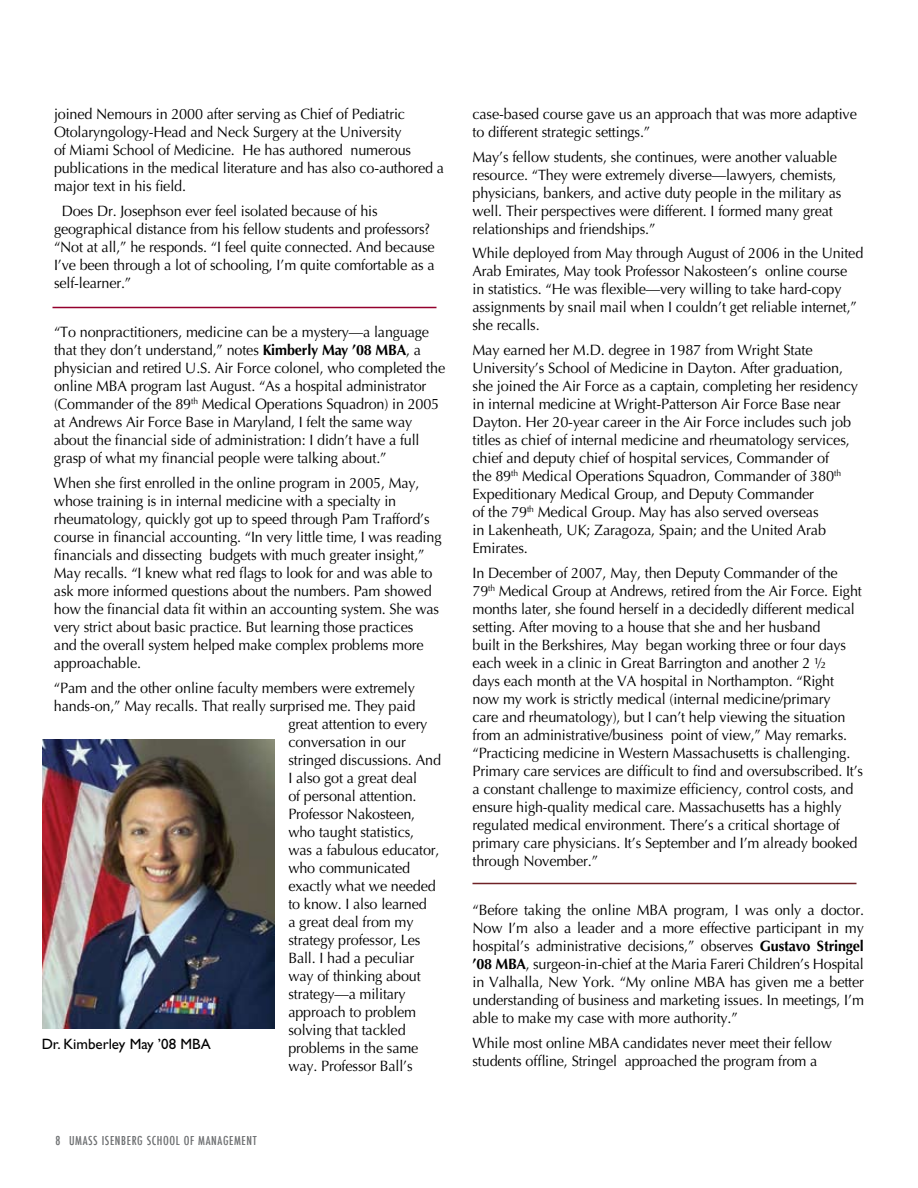
<style>
.page{position:relative;width:918px;height:1188px;background:#fff}
.page>*{position:absolute;margin:0;border:0;box-sizing:border-box;transform-origin:0 0}
.t1{font:15px/18px "Optima";letter-spacing:-.01em;color:#000;scale:.96 1}
.t2{font:15px/18px "Optima";letter-spacing:-.01em;color:#000}
.t3{font:15px "Gill Sans";color:#000}
.t4{font:500 condensed 12px "Futura";letter-spacing:.05em;color:#6d6f71}
.s1{font-weight:700}
</style>
<div class="page">
<img style="left:42px;top:740px;width:233px;height:288px">
<hr style="left:52px;top:307px;width:384px;height:1px;background:#94002d">
<hr style="left:472px;top:883px;width:384px;height:1px;background:#6f2226">
<p class="t1" style="left:54px;top:105px;width:408px">joined Nemours in 2000 after serving as Chief of Pediatric Otolaryngology-Head and Neck Surgery at the University<br>of Miami School of Medicine. He has authored numerous publications in the medical literature and has also co-authored a major text in his field.</p>
<p class="t1" style="left:54px;top:202px;width:398px;text-indent:8px">Does Dr. Josephson ever feel isolated because of his geographical distance from his fellow students and professors? “Not at all,” he responds. “I feel quite connected. And because I’ve been through a lot of schooling, I’m quite comfortable as a self-learner.”</p>
<p class="t1" style="left:54px;top:323px;width:409px">“To nonpractitioners, medicine can be a mystery—a language that they don’t understand,” notes <span class="s1">Kimberly May ’08 MBA</span>, a physician and retired U.S. Air Force colonel, who completed the online MBA program last August. “As a hospital administrator (Commander of the 89<sup>th</sup> Medical Operations Squadron) in 2005 at Andrews Air Force Base in Maryland, I felt the same way about the financial side of administration: I didn’t have a full grasp of what my financial people were talking about.”</p>
<p class="t1" style="left:54px;top:474px;width:405px">When she first enrolled in the online program in 2005, May, whose training is in internal medicine with a specialty in rheumatology, quickly got up to speed through Pam Trafford’s course in financial accounting. “In very little time, I was reading financials and dissecting budgets with much greater insight,” May recalls. “I knew what red flags to look for and was able to ask more informed questions about the numbers. Pam showed how the financial data fit within an accounting system. She was very strict about basic practice. But learning those practices<br>and the overall system helped make complex problems more approachable.</p>
<p class="t1" style="left:54px;top:679px;width:378px">“Pam and the other online faculty members were extremely</p>
<p class="t1" style="left:54px;top:697px;width:378px">hands-on,” May recalls. That really surprised me. They paid</p>
<p class="t1" style="left:288px;top:715px;width:146px">great attention to every</p>
<p class="t1" style="left:288px;top:733px;width:124px">conversation in our</p>
<p class="t1" style="left:288px;top:751px;width:160px">stringed discussions. And</p>
<p class="t1" style="left:288px;top:769px;width:136px">I also got a great deal</p>
<p class="t1" style="left:288px;top:787px;width:135px">of personal attention.</p>
<p class="t1" style="left:288px;top:805px;width:134px">Professor Nakosteen,</p>
<p class="t1" style="left:288px;top:823px;width:133px">who taught statistics,</p>
<p class="t1" style="left:288px;top:841px;width:159px">was a fabulous educator,</p>
<p class="t1" style="left:288px;top:859px;width:128px">who communicated</p>
<p class="t1" style="left:288px;top:877px;width:155px">exactly what we needed</p>
<p class="t1" style="left:288px;top:895px;width:146px">to know. I also learned</p>
<p class="t1" style="left:288px;top:913px;width:132px">a great deal from my</p>
<p class="t1" style="left:288px;top:931px;width:139px">strategy professor, Les</p>
<p class="t1" style="left:288px;top:949px;width:133px">Ball. I had a peculiar</p>
<p class="t1" style="left:288px;top:967px;width:139px">way of thinking about</p>
<p class="t1" style="left:288px;top:985px;width:124px">strategy—a military</p>
<p class="t1" style="left:288px;top:1003px;width:135px">approach to problem</p>
<p class="t1" style="left:288px;top:1021px;width:124px">solving that tackled</p>
<p class="t1" style="left:288px;top:1039px;width:137px">problems in the same</p>
<p class="t1" style="left:288px;top:1057px;width:131px">way. Professor Ball’s</p>
<p class="t3" style="left:42px;top:1035px;width:171px">Dr. Kimberley May ’08 MBA</p>
<p class="t4" style="left:56px;top:1133px;width:203px">8 UMASS ISENBERG SCHOOL OF MANAGEMENT</p>
<p class="t1" style="left:472px;top:105px;width:402px">case-based course gave us an approach that was more adaptive to different strategic settings.”</p>
<p class="t1" style="left:472px;top:148px;width:386px">May’s fellow students, she continues, were another valuable resource. “They were extremely diverse—lawyers, chemists, physicians, bankers, and active duty people in the military as well. Their perspectives were different. I formed many great relationships and friendships.”</p>
<p class="t1" style="left:472px;top:245px;width:409px">While deployed from May through August of 2006 in the United Arab Emirates, May took Professor Nakosteen’s online course<br>in statistics. “He was flexible—very willing to take hard-copy assignments by snail mail when I couldn’t get reliable internet,” she recalls.</p>
<p class="t2" style="left:472px;top:341px;width:387px">May earned her M.D. degree in 1987 from Wright State University’s School of Medicine in Dayton. After graduation, she joined the Air Force as a captain, completing her residency in internal medicine at Wright-Patterson Air Force Base near Dayton. Her 20-year career in the Air Force includes such job titles as chief of internal medicine and rheumatology services, chief and deputy chief of hospital services, Commander of<br>the 89<sup>th</sup> Medical Operations Squadron, Commander of 380<sup>th </sup>Expeditionary Medical Group, and Deputy Commander<br>of the 79<sup>th</sup> Medical Group. May has also served overseas<br>in Lakenheath, UK; Zaragoza, Spain; and the United Arab Emirates.</p>
<p class="t1" style="left:472px;top:564px;width:409px">In December of 2007, May, then Deputy Commander of the 79<sup>th</sup> Medical Group at Andrews, retired from the Air Force. Eight months later, she found herself in a decidedly different medical setting. After moving to a house that she and her husband<br>built in the Berkshires, May began working three or four days each week in a clinic in Great Barrington and another 2 ½<br>days each month at the VA hospital in Northampton. “Right now my work is strictly medical (internal medicine/primary<br>care and rheumatology), but I can’t help viewing the situation from an administrative/business point of view,” May remarks. “Practicing medicine in Western Massachusetts is challenging.<br>Primary care services are difficult to find and oversubscribed. It’s a constant challenge to maximize efficiency, control costs, and ensure high-quality medical care. Massachusetts has a highly regulated medical environment. There’s a critical shortage of primary care physicians. It’s September and I’m already booked through November.”</p>
<p class="t1" style="left:472px;top:902px;width:409px;text-align:justify">“Before taking the online MBA program, I was only a doctor.<br>Now I’m also a leader and a more effective participant in my hospital’s administrative decisions,” observes <span class="s1">Gustavo Stringel ’08 MBA</span>, surgeon-in-chief at the Maria Fareri Children’s Hospital in Valhalla, New York. “My online MBA has given me a better understanding of business and marketing issues. In meetings, I’m able to make my case with more authority.”</p>
<p class="t1" style="left:472px;top:1034px;width:376px">While most online MBA candidates never meet their fellow students offline, Stringel approached the program from a</p>
</div>
